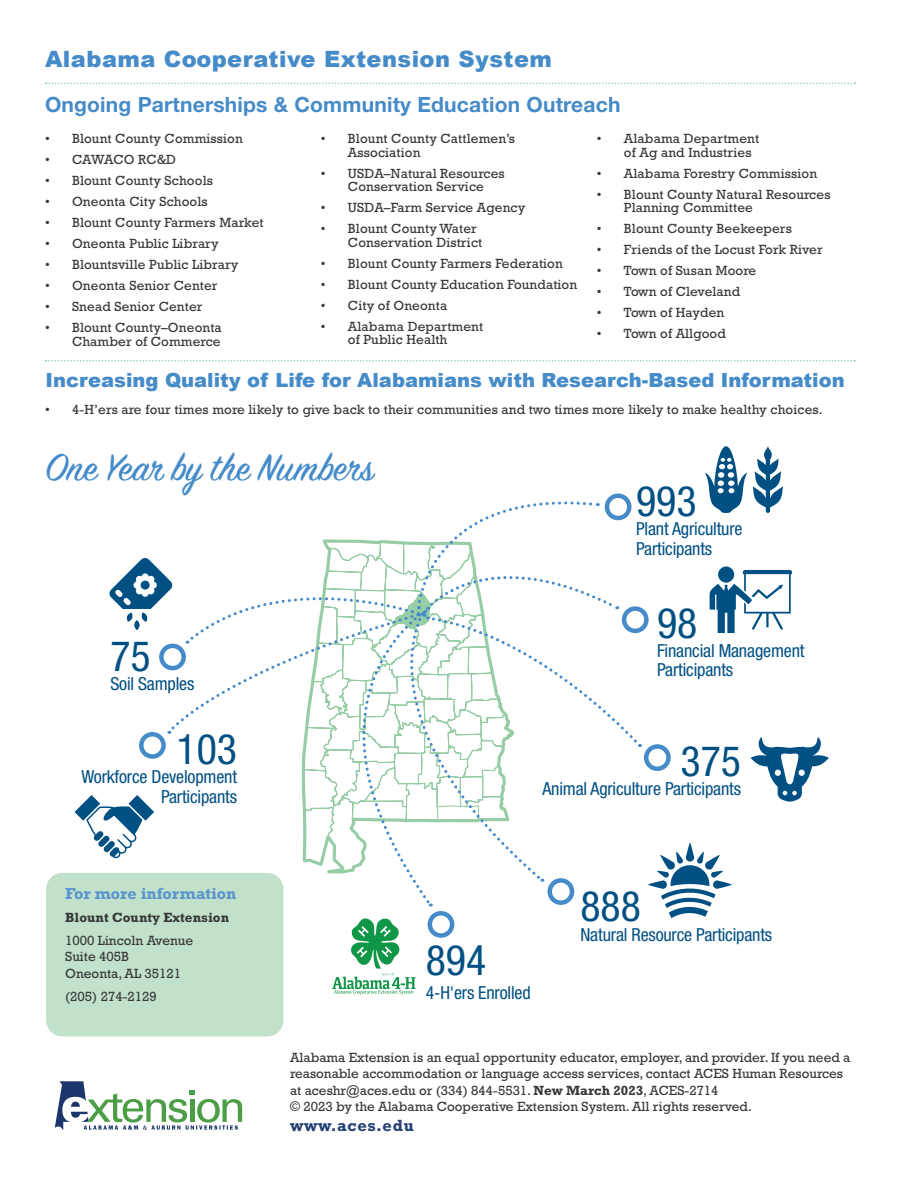
<style>
.page{position:relative;width:918px;height:1188px;background:#fff}
.page>*{position:absolute;margin:0;border:0;box-sizing:border-box;transform-origin:0 0}
.t1{font:42px "Sign Painter House Script";letter-spacing:.005em;color:#468bc9}
.t2{font:condensed 42px "Helvetica Neue LT Std";color:#015083}
.t3{font:900 22.5px "Arial";letter-spacing:.02em;color:#468bc9}
.t4{font:700 21px "Helvetica Neue LT Std";letter-spacing:.01em;color:#468bc9}
.t5{font:900 19.5px "Arial";color:#468bc9}
.t6{font:condensed 18px/19.5px "Helvetica Neue LT Std";letter-spacing:-.01em;color:#015083;text-align:right}
.t7{font:700 16.5px "Rockwell Std";letter-spacing:.04em;color:#244073}
.t8{font:700 16.2px "Rockwell Std";color:#5a95cd}
.t9{font:13.5px/13.5px "Rockwell Std";letter-spacing:.01em;color:#383839}
.t10{font:700 13.5px "Rockwell Std";color:#383839}
.t11{font:13.5px "Rockwell Std";letter-spacing:-.01em;color:#383839}
.s1{font-weight:700}
</style>
<div class="page">
<div style="left:46px;top:873px;width:237px;height:163px;background:#c1e1ca;border-radius:16px"></div>
<svg style="left:55px;top:1081px;width:187px;height:49px"></svg>
<svg style="left:46px;top:82px;width:809px;height:2px"></svg>
<svg style="left:46px;top:360px;width:809px;height:2px"></svg>
<div style="left:718px;top:567px;width:16px;height:16px;background:#015083;border-radius:50%"></div>
<svg style="left:710px;top:570px;width:82px;height:63px"></svg>
<svg style="left:332px;top:918px;width:83px;height:76px"></svg>
<div style="left:622px;top:606px;width:27px;height:27px;border:4px solid #468bc9;border-radius:50%"></div>
<div style="left:644px;top:744px;width:27px;height:27px;border:4px solid #468bc9;border-radius:50%"></div>
<div style="left:428px;top:911px;width:26px;height:27px;border:4px solid #468bc9;border-radius:50%"></div>
<svg style="left:705px;top:446px;width:78px;height:67px"></svg>
<svg style="left:751px;top:737px;width:78px;height:65px"></svg>
<svg style="left:75px;top:493px;width:565px;height:414px"></svg>
<div style="left:141px;top:581px;width:9px;height:9px;background:#015083;border-radius:50%"></div>
<svg style="left:648px;top:843px;width:84px;height:75px"></svg>
<h2 class="t3" style="left:45px;top:43px;width:509px">Alabama Cooperative Extension System</h2>
<h3 class="t4" style="left:45px;top:92px;width:577px">Ongoing Partnerships &amp; Community Education Outreach</h3>
<p class="t9" style="left:45px;top:132px;width:199px">• Blount County Commission</p>
<p class="t11" style="left:45px;top:152px;width:133px">• CAWACO RC&amp;D</p>
<p class="t9" style="left:45px;top:174px;width:169px">• Blount County Schools</p>
<p class="t9" style="left:45px;top:195px;width:164px">• Oneonta City Schools</p>
<p class="t9" style="left:45px;top:216px;width:220px">• Blount County Farmers Market</p>
<p class="t9" style="left:45px;top:237px;width:175px">• Oneonta Public Library</p>
<p class="t9" style="left:45px;top:258px;width:195px">• Blountsville Public Library</p>
<p class="t9" style="left:45px;top:279px;width:174px">• Oneonta Senior Center</p>
<p class="t9" style="left:45px;top:300px;width:159px">• Snead Senior Center</p>
<p class="t9" style="left:45px;top:321px;width:178px;text-align:right">• Blount County–Oneonta<br>Chamber of Commerce</p>
<p class="t9" style="left:348px;top:132px;width:169px;text-indent:-27px">• Blount County Cattlemen’s<br>Association</p>
<p class="t9" style="left:321px;top:166px;width:185px;text-align:center">• USDA–Natural Resources<br>Conservation Service</p>
<p class="t9" style="left:321px;top:201px;width:206px">• USDA–Farm Service Agency</p>
<p class="t9" style="left:348px;top:222px;width:136px;text-indent:-27px">• Blount County Water<br>Conservation District</p>
<p class="t9" style="left:321px;top:256px;width:243px">• Blount County Farmers Federation</p>
<p class="t9" style="left:321px;top:277px;width:258px">• Blount County Education Foundation</p>
<p class="t9" style="left:321px;top:298px;width:128px">• City of Oneonta</p>
<p class="t9" style="left:348px;top:319px;width:137px;text-indent:-27px">• Alabama Department of Public Health</p>
<p class="t9" style="left:624px;top:132px;width:137px;text-indent:-27px">• Alabama Department of Ag and Industries</p>
<p class="t9" style="left:597px;top:166px;width:222px">• Alabama Forestry Commission</p>
<p class="t9" style="left:624px;top:187px;width:208px;text-indent:-27px">• Blount County Natural Resources<br>Planning Committee</p>
<p class="t9" style="left:597px;top:222px;width:196px">• Blount County Beekeepers</p>
<p class="t9" style="left:597px;top:243px;width:227px">• Friends of the Locust Fork River</p>
<p class="t9" style="left:597px;top:264px;width:161px">• Town of Susan Moore</p>
<p class="t9" style="left:597px;top:285px;width:145px">• Town of Cleveland</p>
<p class="t9" style="left:597px;top:306px;width:129px">• Town of Hayden</p>
<p class="t9" style="left:597px;top:327px;width:130px">• Town of Allgood</p>
<h3 class="t5" style="left:46px;top:365px;width:801px">Increasing Quality of Life for Alabamians with Research-Based Information</h3>
<p class="t9" style="left:45px;top:402px;width:779px">• 4-H’ers are four times more likely to give back to their communities and two times more likely to make healthy choices.</p>
<h1 class="t1" style="left:45px;top:442px;width:330px">One Year by the Numbers</h1>
<h1 class="t2" style="left:110px;top:632px;width:42px">75</h1>
<h3 class="t6" style="left:110px;top:674px;width:85px">Soil Samples</h3>
<h1 class="t2" style="left:177px;top:724px;width:62px">103</h1>
<h3 class="t6" style="left:81px;top:767px;width:157px">Workforce Development<br>Participants</h3>
<p class="t8" style="left:65px;top:884px;width:173px">For more information</p>
<p class="t10" style="left:65px;top:909px;width:165px">Blount County Extension</p>
<p class="t9" style="left:65px;top:932px;width:129px;line-height:16.5px">1000 Lincoln Avenue<br>Suite 405B<br>Oneonta, AL 35121</p>
<p class="t9" style="left:65px;top:989px;width:93px">(205) 274-2129</p>
<h1 class="t2" style="left:636px;top:477px;width:62px">993</h1>
<h3 class="t6" style="left:636px;top:519px;width:108px;text-align:left">Plant Agriculture<br>Participants</h3>
<h1 class="t2" style="left:657px;top:598px;width:42px">98</h1>
<h3 class="t6" style="left:657px;top:641px;width:149px">Financial Management</h3>
<h3 class="t6" style="left:657px;top:660px;width:77px">Participants</h3>
<h1 class="t2" style="left:681px;top:736px;width:62px">375</h1>
<h3 class="t6" style="left:542px;top:779px;width:200px">Animal Agriculture Participants</h3>
<h1 class="t2" style="left:426px;top:936px;width:62px">894</h1>
<h3 class="t6" style="left:426px;top:983px;width:106px">4-H'ers Enrolled</h3>
<h1 class="t2" style="left:580px;top:882px;width:62px">888</h1>
<h3 class="t6" style="left:580px;top:924px;width:193px">Natural Resource Participants</h3>
<p class="t9" style="left:290px;top:1049px;width:562px;line-height:16.2px">Alabama Extension is an equal opportunity educator, employer, and provider. If you need a reasonable accommodation or language access services, contact ACES Human Resources at aceshr@aces.edu or (334) 844-5531. <span class="s1">New March 2023</span>, ACES-2714<br>© 2023 by the Alabama Cooperative Extension System. All rights reserved.</p>
<p class="t7" style="left:290px;top:1115px;width:125px">www.aces.edu</p>
</div>
